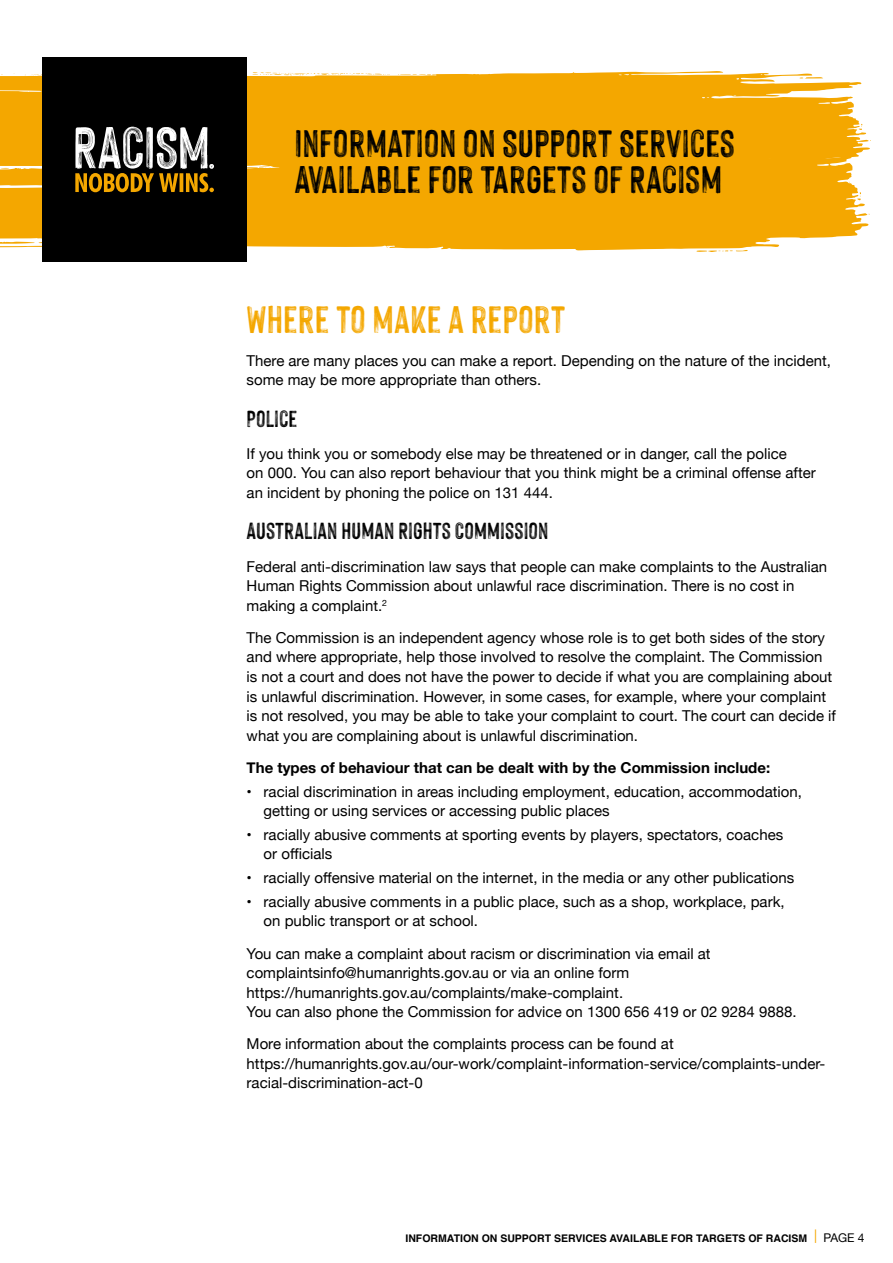
<style>
.page{position:relative;width:893px;height:1263px;background:#fff}
.page>*{position:absolute;margin:0;border:0;box-sizing:border-box;transform-origin:0 0}
.t1{font:42px/36px "Hackney Vector";color:#000}
.t2{font:42px "Hackney Vector";color:#f4a700}
.t3{font:25.5px "Hackney Vector";color:#000}
.t4{font:15px/19.5px "Helvetica Neue";color:#000}
.t5{font:700 15px "Helvetica Neue";color:#000}
.t6{font:700 10.5px "Helvetica";color:#000}
.s1{font-family:"Helvetica Neue";font-weight:400;font-size:13.5px;color:#f4a700}
.s2{font-family:"Helvetica Neue";font-weight:400;font-size:12px}
</style>
<div class="page">
<svg style="left:0;top:172px;width:870px;height:83px;background:#f5b220"></svg>
<svg style="left:0;top:65px;width:871px;height:107px;background:#f5b426"></svg>
<div style="left:43px;top:57px;width:204px;height:205px;background:#000"></div>
<svg style="left:0;top:100px;width:325px;height:92px"></svg>
<h1 class="t1" style="left:294px;top:124px;width:442px">INFORMATION ON SUPPORT SERVICES<br>AVAILABLE FOR TARGETS OF RACISM</h1>
<h1 class="t2" style="left:247px;top:297px;width:320px">WHERE TO MAKE A REPORT</h1>
<p class="t4" style="left:247px;top:351px;width:586px">There are many places you can make a report. Depending on the nature of the incident, some may be more appropriate than others.</p>
<h2 class="t3" style="left:247px;top:405px;width:52px">POLICE</h2>
<p class="t4" style="left:247px;top:445px;width:571px">If you think you or somebody else may be threatened or in danger, call the police<br>on 000. You can also report behaviour that you think might be a criminal offense after an incident by phoning the police on 131 444.</p>
<h2 class="t3" style="left:247px;top:517px;width:303px">AUSTRALIAN HUMAN RIGHTS COMMISSION</h2>
<p class="t4" style="left:247px;top:557px;width:582px">Federal anti-discrimination law says that people can make complaints to the Australian<br>Human Rights Commission about unlawful race discrimination. There is no cost in making a complaint.<sup>2</sup></p>
<p class="t4" style="left:247px;top:629px;width:591px">The Commission is an independent agency whose role is to get both sides of the story and where appropriate, help those involved to resolve the complaint. The Commission is not a court and does not have the power to decide if what you are complaining about is unlawful discrimination. However, in some cases, for example, where your complaint is not resolved, you may be able to take your complaint to court. The court can decide if what you are complaining about is unlawful discrimination.</p>
<p class="t5" style="left:247px;top:756px;width:525px">The types of behaviour that can be dealt with by the Commission include:</p>
<p class="t4" style="left:264px;top:782px;width:540px;text-indent:-17px">• racial discrimination in areas including employment, education, accommodation, getting or using services or accessing public places</p>
<p class="t4" style="left:264px;top:825px;width:521px;text-indent:-17px">• racially abusive comments at sporting events by players, spectators, coaches or officials</p>
<p class="t4" style="left:247px;top:869px;width:549px">• racially offensive material on the internet, in the media or any other publications</p>
<p class="t4" style="left:264px;top:892px;width:522px;text-indent:-17px">• racially abusive comments in a public place, such as a shop, workplace, park, on public transport or at school.</p>
<p class="t4" style="left:247px;top:944px;width:551px">You can make a complaint about racism or discrimination via email at complaintsinfo@humanrights.gov.au or via an online form https://humanrights.gov.au/complaints/make-complaint.<br>You can also phone the Commission for advice on 1300 656 419 or 02 9284 9888.</p>
<p class="t4" style="left:247px;top:1035px;width:580px">More information about the complaints process can be found at https://humanrights.gov.au/our-work/complaint-information-service/complaints-under&shy;racial-discrimination-act-0</p>
<p class="t6" style="left:405px;top:1230px;width:461px">INFORMATION ON SUPPORT SERVICES AVAILABLE FOR TARGETS OF RACISM <span class="s1">|</span> <span class="s2">PAGE 4</span></p>
</div>
